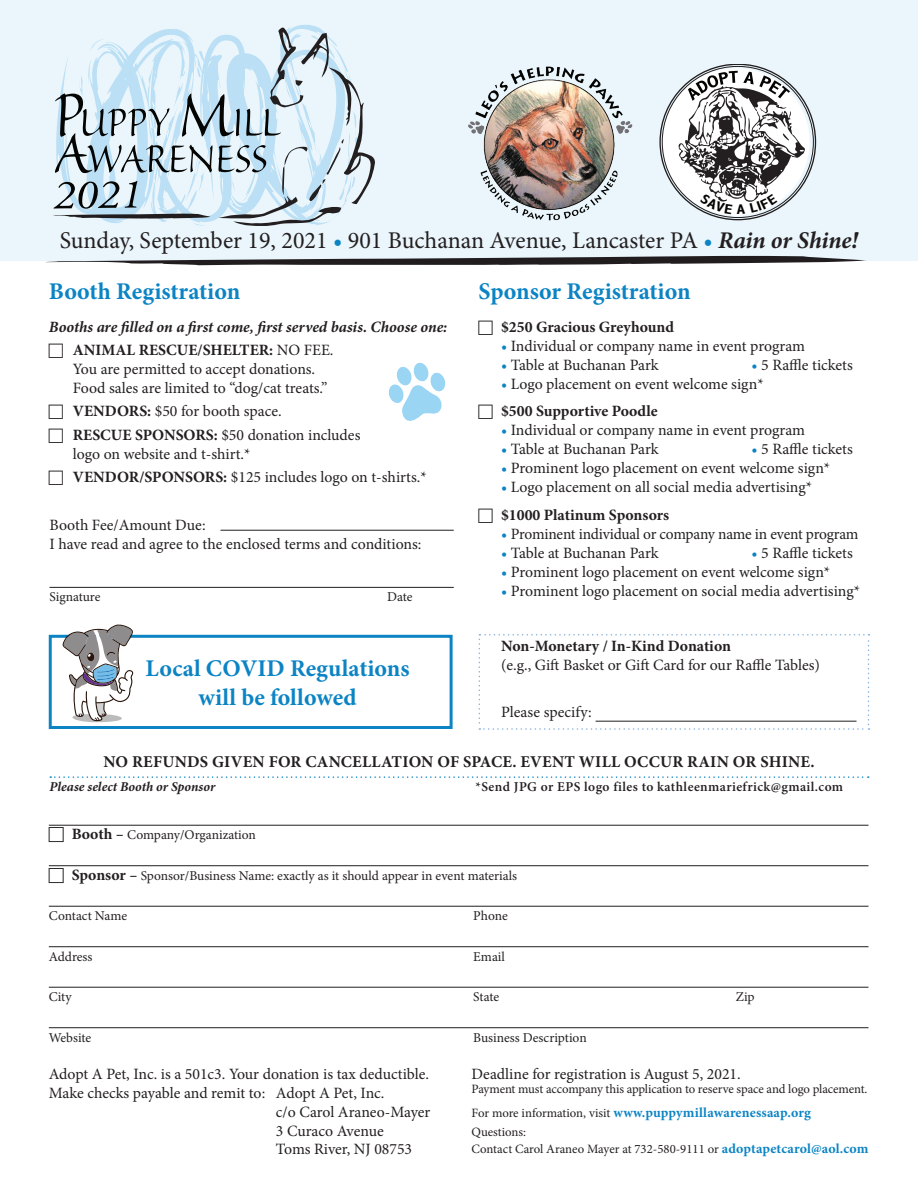
<style>
.page{position:relative;width:918px;height:1188px;background:#fff}
.page>*{position:absolute;margin:0;border:0;box-sizing:border-box;transform-origin:0 0}
.t1{font:700 24px/28.8px "Minion Pro";color:#0c84c4;text-align:center}
.t2{font:24px "Minion Pro";letter-spacing:-.005em;color:#231f20}
.t3{font:700 16.5px "Minion Pro";letter-spacing:.01em;color:#231f20}
.t4{font:15.75px/18.9px "Minion Pro";letter-spacing:-.005em;color:#231f20}
.t5{font:italic 700 15.75px/23.4px "Minion Pro";color:#231f20}
.t6{font:700 15.75px "Minion Pro";color:#231f20}
.t7{font:700 13.8px "Minion Pro";letter-spacing:.01em;color:#0c84c4}
.t8{font:13.5px "Minion Pro";letter-spacing:-.005em;color:#231f20}
.t9{font:600 13.5px "Minion Pro";letter-spacing:.03em;color:#231f20}
.t10{font:italic 700 13.5px "Minion Pro";color:#231f20}
.t11{font:12.75px/16.6px "Minion Pro";letter-spacing:-.01em;color:#231f20}
.s1{color:#0c84c4}
.s2{font-weight:700;font-style:italic}
.s3{font-style:normal}
.s4{font-weight:400;font-style:normal}
.s5{font-weight:700}
.s6{font-weight:700;font-size:15.75px}
.s7{font-weight:700;font-style:italic;font-size:15.75px}
.s8{font-weight:400;font-size:12.75px;color:#231f20}
.s9{font-weight:700;font-size:13.8px;color:#0c84c4}
</style>
<div class="page">
<div style="left:0;top:0;width:918px;height:261px;background:#eaf6fc"></div>
<img style="left:468px;top:66px;width:165px;height:155px">
<svg style="left:45px;top:256px;width:821px;height:9px"></svg>
<hr style="left:49px;top:825px;width:820px;height:1px;background:#231f20">
<hr style="left:49px;top:865px;width:820px;height:1px;background:#231f20">
<hr style="left:49px;top:906px;width:820px;height:1px;background:#231f20">
<hr style="left:49px;top:946px;width:820px;height:1px;background:#231f20">
<hr style="left:49px;top:987px;width:820px;height:1px;background:#231f20">
<hr style="left:49px;top:1027px;width:820px;height:1px;background:#231f20">
<hr style="left:220px;top:530px;width:234px;height:1px;background:#231f20">
<hr style="left:50px;top:587px;width:404px;height:1px;background:#231f20">
<svg style="left:50px;top:776px;width:819px;height:2px"></svg>
<svg style="left:388px;top:362px;width:58px;height:59px"></svg>
<svg style="left:479px;top:634px;width:390px;height:96px"></svg>
<svg style="left:53px;top:25px;width:322px;height:201px"></svg>
<div style="left:49px;top:635px;width:404px;height:94px;border:3px solid #0c84c4"></div>
<svg style="left:62px;top:624px;width:71px;height:98px"></svg>
<svg style="left:659px;top:65px;width:157px;height:155px"></svg>
<h1 class="t2" style="left:60px;top:224px;width:800px">Sunday, September 19, 2021 <span class="s1">•</span> 901 Buchanan Avenue, Lancaster PA <span class="s1">•</span> <span class="s2">Rain or Shine!</span></h1>
<h1 class="t1" style="left:49px;top:277px;width:193px">Booth Registration</h1>
<p class="t5" style="left:73px;top:315px;width:376px;text-indent:-24px">Booths are filled on a first come, first served basis. Choose one:<br><span class="s3">ANIMAL RESCUE/SHELTER:</span> <span class="s4">NO FEE.</span></p>
<p class="t4" style="left:73px;top:360px;width:256px">You are permitted to accept donations.<br>Food sales are limited to “dog/cat treats.”</p>
<p class="t4" style="left:73px;top:400px;width:289px;line-height:23.4px"><span class="s5">VENDORS:</span> $50 for booth space.<br><span class="s5">RESCUE SPONSORS:</span> $50 donation includes</p>
<p class="t4" style="left:73px;top:442px;width:355px;line-height:23.4px">logo on website and t-shirt.*<br><span class="s5">VENDOR/SPONSORS:</span> $125 includes logo on t-shirts.*</p>
<p class="t4" style="left:50px;top:515px;width:373px">Booth Fee/Amount Due:<br>I have read and agree to the enclosed terms and conditions:</p>
<p class="t8" style="left:50px;top:588px;width:53px">Signature</p>
<p class="t8" style="left:387px;top:588px;width:27px">Date</p>
<h1 class="t1" style="left:146px;top:654px;width:266px">Local COVID Regulations will be followed</h1>
<h1 class="t1" style="left:479px;top:277px;width:214px">Sponsor Registration</h1>
<p class="t6" style="left:501px;top:316px;width:175px">$250 Gracious Greyhound</p>
<p class="t4" style="left:501px;top:336px;width:305px"><span class="s1">•</span> Individual or company name in event program</p>
<p class="t4" style="left:501px;top:355px;width:159px"><span class="s1">•</span> Table at Buchanan Park</p>
<p class="t4" style="left:752px;top:355px;width:103px"><span class="s1">•</span> 5 Raffle tickets</p>
<p class="t4" style="left:501px;top:370px;width:264px;line-height:27.9px"><span class="s1">•</span> Logo placement on event welcome sign* <span class="s5">$500 Supportive Poodle</span></p>
<p class="t4" style="left:501px;top:421px;width:305px"><span class="s1">•</span> Individual or company name in event program</p>
<p class="t4" style="left:501px;top:440px;width:159px"><span class="s1">•</span> Table at Buchanan Park</p>
<p class="t4" style="left:752px;top:440px;width:103px"><span class="s1">•</span> 5 Raffle tickets</p>
<p class="t4" style="left:501px;top:459px;width:331px"><span class="s1">•</span> Prominent logo placement on event welcome sign*</p>
<p class="t4" style="left:501px;top:473px;width:313px;line-height:27.9px"><span class="s1">•</span> Logo placement on all social media advertising* <span class="s5">$1000 Platinum Sponsors</span></p>
<p class="t4" style="left:501px;top:524px;width:359px"><span class="s1">•</span> Prominent individual or company name in event program</p>
<p class="t4" style="left:501px;top:543px;width:159px"><span class="s1">•</span> Table at Buchanan Park</p>
<p class="t4" style="left:752px;top:543px;width:103px"><span class="s1">•</span> 5 Raffle tickets</p>
<p class="t4" style="left:501px;top:562px;width:331px"><span class="s1">•</span> Prominent logo placement on event welcome sign*</p>
<p class="t4" style="left:501px;top:581px;width:361px"><span class="s1">•</span> Prominent logo placement on social media advertising*</p>
<p class="t6" style="left:501px;top:635px;width:231px">Non-Monetary / In-Kind Donation</p>
<p class="t4" style="left:501px;top:656px;width:320px">(e.g., Gift Basket or Gift Card for our Raffle Tables)</p>
<p class="t4" style="left:501px;top:703px;width:92px">Please specify:</p>
<p class="t3" style="left:103px;top:750px;width:713px">NO REFUNDS GIVEN FOR CANCELLATION OF SPACE. EVENT WILL OCCUR RAIN OR SHINE.</p>
<p class="t10" style="left:50px;top:777px;width:167px">Please select Booth or Sponsor</p>
<p class="t9" style="left:476px;top:778px;width:369px">*Send JPG or EPS logo files to kathleenmariefrick@gmail.com</p>
<p class="t8" style="left:72px;top:826px;width:186px"><span class="s6">Booth</span> <span class="s7">–</span> Company/Organization</p>
<p class="t8" style="left:72px;top:866px;width:447px"><span class="s6">Sponsor</span> <span class="s7">–</span> Sponsor/Business Name: exactly as it should appear in event materials</p>
<p class="t8" style="left:49px;top:907px;width:80px">Contact Name</p>
<p class="t8" style="left:473px;top:907px;width:36px">Phone</p>
<p class="t8" style="left:49px;top:947px;width:45px">Address</p>
<p class="t8" style="left:473px;top:947px;width:33px">Email</p>
<p class="t8" style="left:49px;top:988px;width:24px">City</p>
<p class="t8" style="left:473px;top:988px;width:27px">State</p>
<p class="t8" style="left:736px;top:988px;width:20px">Zip</p>
<p class="t8" style="left:49px;top:1028px;width:44px">Website</p>
<p class="t8" style="left:473px;top:1028px;width:115px">Business Description</p>
<p class="t4" style="left:49px;top:1064px;width:382px">Adopt A Pet, Inc. is a 501c3. Your donation is tax deductible.</p>
<p class="t4" style="left:49px;top:1083px;width:337px">Make checks payable and remit to: Adopt A Pet, Inc.</p>
<p class="t4" style="left:276px;top:1102px;width:156px">c/o Carol Araneo-Mayer</p>
<p class="t4" style="left:276px;top:1121px;width:109px">3 Curaco Avenue</p>
<p class="t4" style="left:276px;top:1140px;width:138px">Toms River, NJ 08753</p>
<p class="t4" style="left:472px;top:1064px;width:271px">Deadline for registration is August 5, 2021.</p>
<p class="t11" style="left:472px;top:1080px;width:397px">Payment must accompany this application to reserve space and logo placement.</p>
<p class="t7" style="left:472px;top:1103px;width:341px"><span class="s8">For more information, visit</span> www.puppymillawarenessaap.org</p>
<p class="t11" style="left:472px;top:1124px;width:399px">Questions:<br>Contact Carol Araneo Mayer at 732-580-9111 or <span class="s9">adoptapetcarol@aol.com</span></p>
</div>
